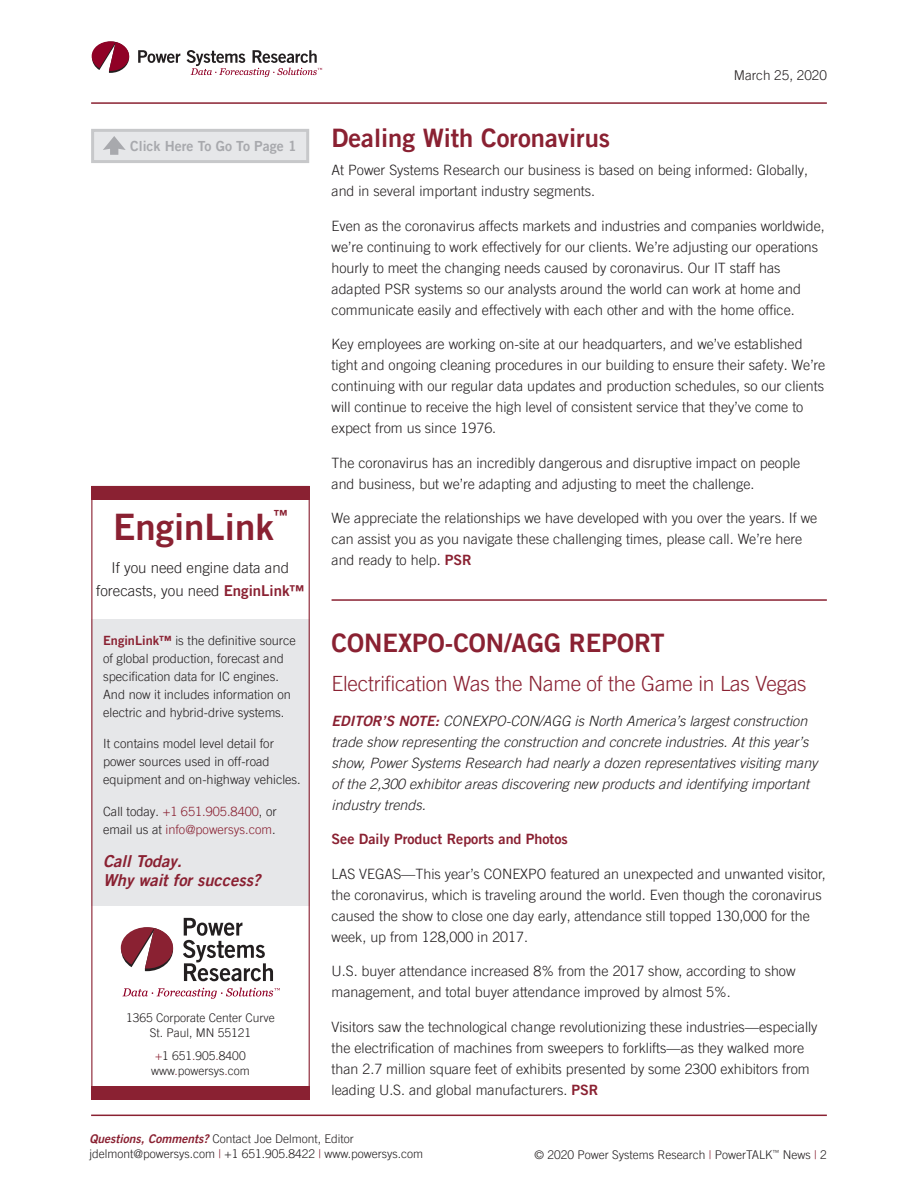
<style>
.page{position:relative;width:918px;height:1188px;background:#fff}
.page>*{position:absolute;margin:0;border:0;box-sizing:border-box;transform-origin:0 0}
.t1{font:36.6px "Trade Gothic LT Pro Bd 2";color:#8a2132}
.t2{font:25.5px "Trade Gothic LT Pro Bd 2";color:#8a2132}
.t3{font:300 21px "Trade Gothic LT Pro";letter-spacing:-.01em;color:#8a2132}
.t4{font:16.5px/19.5px "Trade Gothic LT Pro Bd 2 Obl";color:#8a2132}
.t5{font:300 15px/22.5px "Trade Gothic LT Pro";color:#231f20;text-align:center}
.t6{font:300 14.25px/21px "Trade Gothic LT Pro";color:#231f20}
.t7{font:italic 300 14.25px/21px "Trade Gothic LT Pro";color:#231f20}
.t8{font:14.25px "Trade Gothic LT Pro Bd 2";color:#8a2132}
.t9{font:13.95px "Trade Gothic LT Pro Bd 2";color:#a8a9ad}
.t10{font:13.95px "Trade Gothic LT Pro Bd 2";color:#8a2132}
.t11{font:300 13.5px "Trade Gothic LT Pro";color:#231f20}
.t12{font:300 12.75px/18px "Trade Gothic LT Pro";color:#231f20}
.t13{font:300 12.75px/18px "Trade Gothic LT Pro";color:#8a2132}
.t14{font:300 12px/15px "Trade Gothic LT Pro";color:#231f20;text-align:center}
.s1{font-family:"Trade Gothic LT Pro Bd 2";font-weight:400;color:#8a2132}
.s2{color:#231f20}
.s3{font-family:"Trade Gothic LT Pro Bd 2 Obl";font-weight:400;font-style:normal;color:#8a2132}
.s4{color:#8a2132}
.s5{font-family:"Trade Gothic LT Pro Bd 2 Obl";font-weight:400;color:#8a2132}
</style>
<div class="page">
<hr style="left:91px;top:102px;width:736px;height:2px;background:#8a2132">
<hr style="left:91px;top:1115px;width:736px;height:1px;background:#8a2132">
<svg style="left:138px;top:50px;width:42px;height:13px"></svg>
<svg style="left:92px;top:41px;width:37px;height:32px"></svg>
<svg style="left:187px;top:50px;width:135px;height:27px"></svg>
<div style="left:91px;top:129px;width:218px;height:34px;background:#e6e7e9;border:3px solid #c7c8ca"></div>
<svg style="left:103px;top:136px;width:23px;height:19px"></svg>
<hr style="left:332px;top:599px;width:495px;height:2px;background:#8a2132">
<div style="left:91px;top:486px;width:219px;height:13px;background:#8a2132"></div>
<div style="left:91px;top:1086px;width:219px;height:13px;background:#8a2132"></div>
<div style="left:91px;top:619px;width:219px;height:287px;background:#e6e7e9"></div>
<svg style="left:183px;top:918px;width:90px;height:63px"></svg>
<svg style="left:121px;top:927px;width:52px;height:44px"></svg>
<svg style="left:122px;top:988px;width:158px;height:11px"></svg>
<div style="left:91px;top:486px;width:219px;height:613px;border:1px solid #8a2132"></div>
<p class="t11" style="left:734px;top:67px;width:95px">March 25, 2020</p>
<p class="t9" style="left:130px;top:137px;width:168px">Click Here To Go To Page 1</p>
<h2 class="t2" style="left:332px;top:122px;width:280px">Dealing With Coronavirus</h2>
<p class="t6" style="left:332px;top:159px;width:478px">At Power Systems Research our business is based on being informed: Globally, and in several important industry segments.</p>
<p class="t6" style="left:332px;top:215px;width:495px">Even as the coronavirus affects markets and industries and companies worldwide, we’re continuing to work effectively for our clients. We’re adjusting our operations hourly to meet the changing needs caused by coronavirus. Our IT staff has adapted PSR systems so our analysts around the world can work at home and communicate easily and effectively with each other and with the home office.</p>
<p class="t6" style="left:332px;top:333px;width:495px">Key employees are working on-site at our headquarters, and we’ve established tight and ongoing cleaning procedures in our building to ensure their safety. We’re continuing with our regular data updates and production schedules, so our clients will continue to receive the high level of consistent service that they’ve come to expect from us since 1976.</p>
<p class="t6" style="left:332px;top:452px;width:470px">The coronavirus has an incredibly dangerous and disruptive impact on people and business, but we’re adapting and adjusting to meet the challenge.</p>
<p class="t6" style="left:332px;top:507px;width:487px">We appreciate the relationships we have developed with you over the years. If we can assist you as you navigate these challenging times, please call. We’re here and ready to help. <span class="s1">PSR</span></p>
<p class="t10" style="left:274px;top:507px;width:15px">™</p>
<h1 class="t1" style="left:113px;top:504px;width:162px">EnginLink</h1>
<p class="t5" style="left:96px;top:556px;width:210px">If you need engine data and forecasts, you need <span class="s1">EnginLink™</span></p>
<p class="t12" style="left:103px;top:631px;width:194px"><span class="s1">EnginLink™</span> is the definitive source of global production, forecast and specification data for IC engines.<br>And now it includes information on electric and hybrid-drive systems.</p>
<p class="t12" style="left:103px;top:734px;width:199px">It contains model level detail for power sources used in off-road equipment and on-highway vehicles.</p>
<p class="t13" style="left:103px;top:802px;width:175px"><span class="s2">Call today.</span> +1 651.905.8400<span class="s2">, or email us at</span> info@powersys.com<span class="s2">.</span></p>
<p class="t4" style="left:103px;top:851px;width:159px">Call Today.<br>Why wait for success?</p>
<h2 class="t2" style="left:332px;top:628px;width:335px">CONEXPO-CON/AGG REPORT</h2>
<h3 class="t3" style="left:332px;top:672px;width:477px">Electrification Was the Name of the Game in Las Vegas</h3>
<p class="t7" style="left:332px;top:711px;width:488px"><span class="s3">EDITOR’S NOTE:</span> CONEXPO-CON/AGG is North America’s largest construction trade show representing the construction and concrete industries. At this year’s show, Power Systems Research had nearly a dozen representatives visiting many of the 2,300 exhibitor areas discovering new products and identifying important industry trends.</p>
<p class="t8" style="left:332px;top:831px;width:238px">See Daily Product Reports and Photos</p>
<p class="t6" style="left:332px;top:863px;width:496px">LAS VEGAS—This year’s CONEXPO featured an unexpected and unwanted visitor, the coronavirus, which is traveling around the world. Even though the coronavirus caused the show to close one day early, attendance still topped 130,000 for the week, up from 128,000 in 2017.</p>
<p class="t6" style="left:332px;top:961px;width:466px">U.S. buyer attendance increased 8% from the 2017 show, according to show management, and total buyer attendance improved by almost 5%.</p>
<p class="t6" style="left:332px;top:1016px;width:488px">Visitors saw the technological change revolutionizing these industries—especially the electrification of machines from sweepers to forklifts—as they walked more than 2.7 million square feet of exhibits presented by some 2300 exhibitors from leading U.S. and global manufacturers. <span class="s1">PSR</span></p>
<p class="t14" style="left:126px;top:1010px;width:150px">1365 Corporate Center Curve<br>St. Paul, MN 55121</p>
<p class="t14" style="left:151px;top:1048px;width:100px"><span class="s4">+</span>1 651<span class="s4">.</span>905<span class="s4">.</span>8400 www<span class="s4">.</span>powersys<span class="s4">.</span>com</p>
<p class="t14" style="left:90px;top:1131px;width:335px;text-align:left"><span class="s5">Questions, Comments?</span> Contact Joe Delmont, Editor jdelmont@powersys.com <span class="s4">|</span> +1 651.905.8422 <span class="s4">|</span> www.powersys.com</p>
<p class="t14" style="left:535px;top:1147px;width:294px">© 2020 Power Systems Research <span class="s4">|</span> PowerTALK<sup>™</sup> News <span class="s4">|</span> 2</p>
</div>
